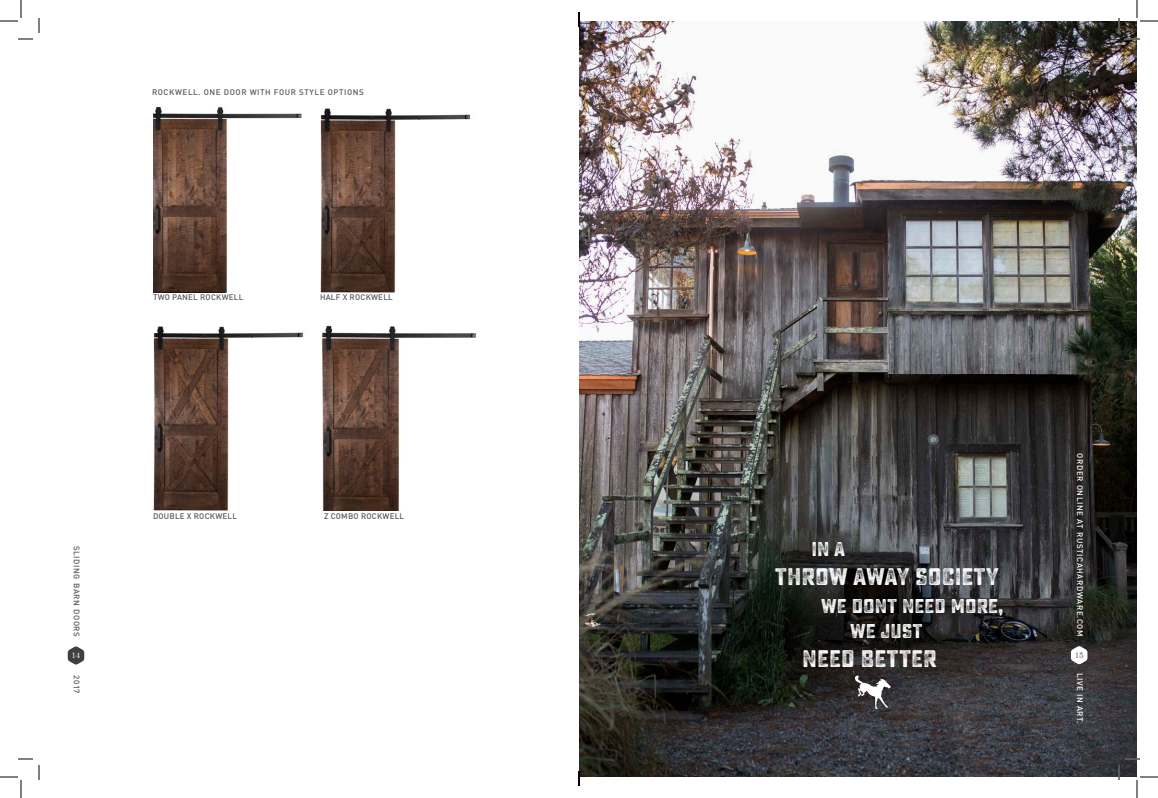
<style>
.page{position:relative;width:1158px;height:798px;background:#fff}
.page>*{position:absolute;margin:0;border:0;box-sizing:border-box;transform-origin:0 0}
.t1{font:24px "Sucrose Bold Three";color:#fff}
.t2{font:20px "Sucrose Bold Three";color:#fff}
.t3{font:500 8px "DIN";letter-spacing:.025em;color:#57585a}
.t4{font:500 8px "DIN";letter-spacing:.075em;color:#57585a}
.t5{font:500 8px "DIN";letter-spacing:.075em;color:#fff}
.t6{font:8px "Century Schoolbook";color:#fff}
.t7{font:8px "Century Schoolbook";color:#57585a}
</style>
<div class="page">
<img style="left:579px;top:21px;width:558px;height:756px">
<img style="left:153px;top:326px;width:151px;height:184px">
<img style="left:322px;top:325px;width:154px;height:185px">
<img style="left:153px;top:107px;width:149px;height:185px">
<img style="left:320px;top:108px;width:151px;height:184px">
<svg style="left:68px;top:646px;width:16px;height:19px"></svg>
<svg style="left:855px;top:675px;width:36px;height:34px"></svg>
<svg style="left:1071px;top:646px;width:16px;height:18px"></svg>
<svg style="left:0;top:0;width:40px;height:40px"></svg>
<svg style="left:0;top:758px;width:40px;height:40px"></svg>
<svg style="left:1118px;top:0;width:40px;height:40px"></svg>
<svg style="left:1118px;top:758px;width:40px;height:40px"></svg>
<svg style="left:578px;top:12px;width:2px;height:15px"></svg>
<svg style="left:578px;top:771px;width:2px;height:15px"></svg>
<p class="t4" style="left:152px;top:87px;width:214px">ROCKWELL. ONE DOOR WITH FOUR STYLE OPTIONS</p>
<p class="t3" style="left:153px;top:292px;width:92px">TWO PANEL ROCKWELL</p>
<p class="t3" style="left:320px;top:292px;width:74px">HALF X ROCKWELL</p>
<p class="t5" style="left:1085px;top:453px;width:185px;rotate:90deg">ORDER ONLINE AT RUSTICAHARDWARE.COM</p>
<p class="t5" style="left:1085px;top:673px;width:53px;rotate:90deg">LIVE IN ART.</p>
<p class="t3" style="left:153px;top:511px;width:85px">DOUBLE X ROCKWELL</p>
<p class="t3" style="left:324px;top:511px;width:82px">Z COMBO ROCKWELL</p>
<p class="t2" style="left:812px;top:538px;width:35px">IN A</p>
<p class="t4" style="left:82px;top:546px;width:93px;rotate:90deg">SLIDING BARN DOORS</p>
<p class="t3" style="left:82px;top:675px;width:20px;rotate:90deg">2017</p>
<p class="t1" style="left:775px;top:562px;width:226px">THROW AWAY SOCIETY</p>
<p class="t2" style="left:821px;top:594px;width:184px">WE DONT NEED MORE,</p>
<p class="t2" style="left:850px;top:619px;width:74px">WE JUST</p>
<p class="t1" style="left:802px;top:644px;width:136px">NEED BETTER</p>
<p class="t6" style="left:72px;top:651px;width:10px">14</p>
<p class="t7" style="left:1075px;top:650px;width:10px">15</p>
</div>
